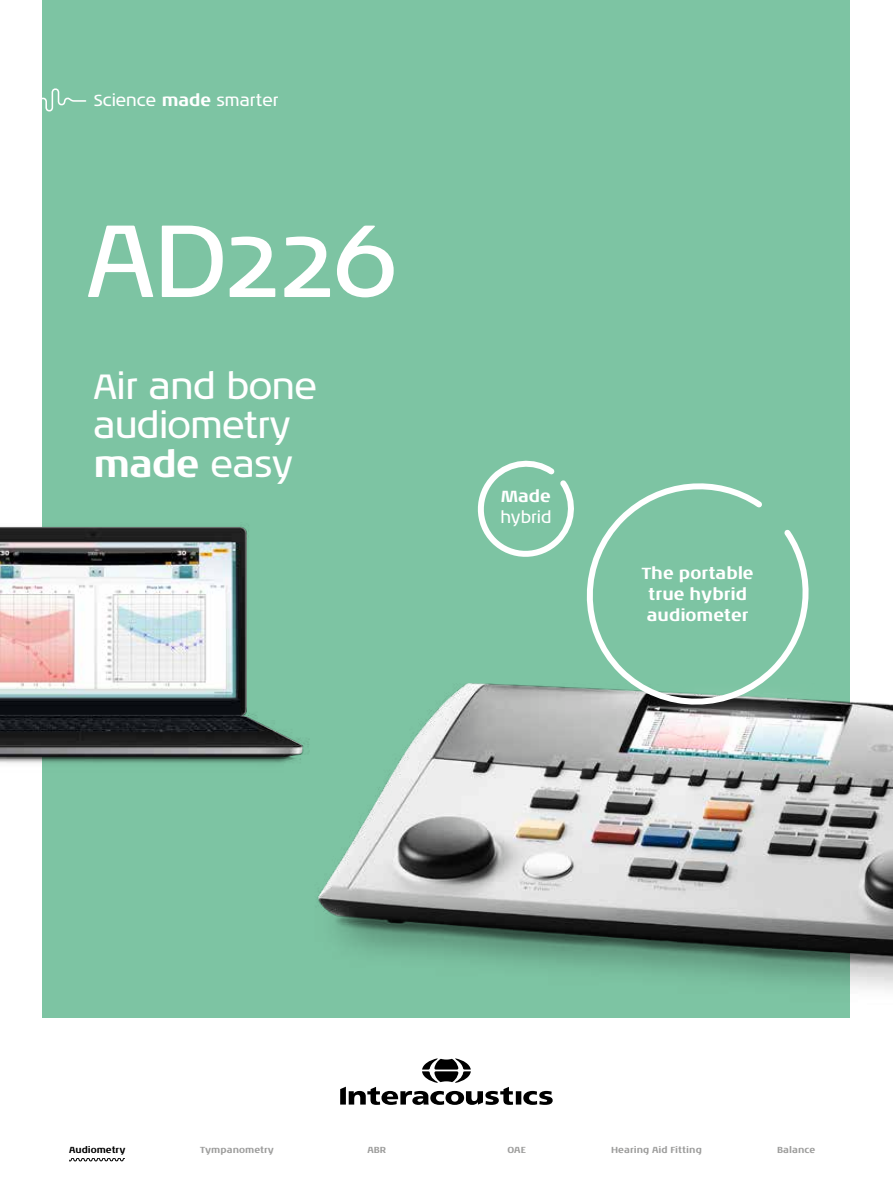
<style>
.page{position:relative;width:893px;height:1188px;background:#fff}
.page>*{position:absolute;margin:0;border:0;box-sizing:border-box;transform-origin:0 0}
.t1{font:105px "Noa LT Pro";letter-spacing:-.015em;color:#fff}
.t2{font:36px/39px "Noa LT Pro";letter-spacing:-.01em;color:#fff}
.t3{font:700 16.5px/21px "Noa LT Pro";color:#fff}
.t4{font:16.5px "Noa LT Pro";color:#fff}
.t5{font:700 9px "Noa LT Pro";letter-spacing:.005em;color:#9d9d9c}
.t6{font:700 9px "Noa LT Pro";color:#000}
.s1{font-weight:700}
</style>
<div class="page">
<div style="left:43px;top:0;width:807px;height:1018px;background:#7dc4a3"></div>
<svg style="left:340px;top:1058px;width:213px;height:47px"></svg>
<svg style="left:42px;top:88px;width:45px;height:24px"></svg>
<svg style="left:70px;top:1158px;width:55px;height:3px"></svg>
<img style="left:0;top:522px;width:254px;height:264px">
<img style="left:0;top:527px;width:254px;height:229px">
<svg style="left:477px;top:460px;width:94px;height:97px"></svg>
<img style="left:254px;top:683px;width:639px;height:307px">
<svg style="left:571px;top:483px;width:248px;height:238px"></svg>
<h3 class="t4" style="left:94px;top:89px;width:186px">Science <span class="s1">made</span> smarter</h3>
<h1 class="t1" style="left:86px;top:188px;width:314px">AD226</h1>
<h2 class="t2" style="left:94px;top:366px;width:225px">Air and bone audiometry <span class="s1">made</span> easy</h2>
<h3 class="t3" style="left:501px;top:485px;width:52px">Made</h3>
<h3 class="t4" style="left:500px;top:506px;width:53px">hybrid</h3>
<h3 class="t3" style="left:642px;top:562px;width:113px">The portable true hybrid audiometer</h3>
<p class="t6" style="left:69px;top:1142px;width:58px">Audiometry</p>
<p class="t5" style="left:200px;top:1142px;width:75px">Tympanometry</p>
<p class="t5" style="left:367px;top:1142px;width:20px">ABR</p>
<p class="t5" style="left:507px;top:1142px;width:20px">OAE</p>
<p class="t5" style="left:611px;top:1142px;width:92px">Hearing Aid Fitting</p>
<p class="t5" style="left:777px;top:1142px;width:40px">Balance</p>
</div>
